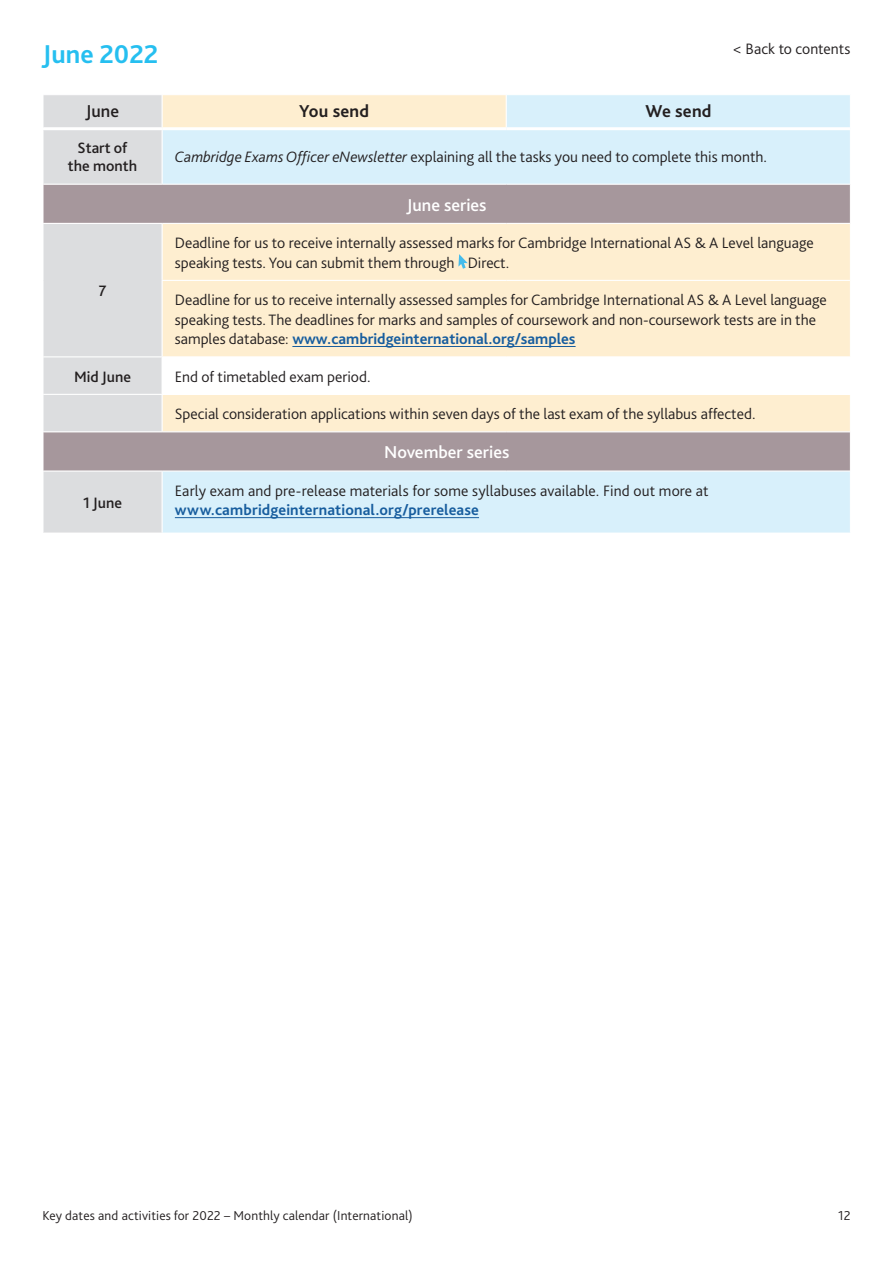
<style>
.page{position:relative;width:893px;height:1263px;background:#fff}
.page>*{position:absolute;margin:0;border:0;box-sizing:border-box;transform-origin:0 0}
.Monthly_diary_headin{font:700 27px "Bliss Pro";color:#26bff0}
.Monthly_diary_headin-2{font:500 18px "Bliss Pro";color:#fff}
.Monthly_diary_send_r{font:700 18px "Bliss Pro";letter-spacing:.01em;color:#231f20}
.Monthly_diary_header{font:500 18px "Bliss Pro";color:#231f20}
.Monthly_diary_body_t{font:300 15.75px/19.5px "Bliss Pro";color:#231f20}
.Dates{font:500 15.75px/18px "Bliss Pro";color:#231f20;text-align:center}
.t1{font:300 13.5px "Bliss Pro";letter-spacing:.01em;color:#231f20}
.s1{font-style:italic}
.s2{font-weight:700;color:#175d9e}
</style>
<div class="page">
<div style="left:44px;top:95px;width:118px;height:89px;background:#dcdddf"></div>
<svg style="left:163px;top:95px;width:687px;height:437px;background:#dceff6"></svg>
<svg style="left:44px;top:185px;width:806px;height:285px;background:#e0d1bf"></svg>
<svg style="left:44px;top:224px;width:118px;height:308px;background:#d5d4d6"></svg>
<div style="left:162px;top:357px;width:688px;height:37px;background:#fff"></div>
<hr style="left:506px;top:95px;width:1px;height:32px;background:#fff">
<hr style="left:162px;top:184px;width:344px;height:1px;background:#fff">
<hr style="left:506px;top:184px;width:344px;height:1px;background:#fff">
<hr style="left:43px;top:223px;width:119px;height:1px;background:#fff">
<hr style="left:162px;top:223px;width:344px;height:1px;background:#fff">
<hr style="left:162px;top:224px;width:1px;height:56px;background:#fff">
<hr style="left:506px;top:223px;width:344px;height:1px;background:#fff">
<hr style="left:162px;top:280px;width:344px;height:1px;background:#fff">
<hr style="left:162px;top:281px;width:1px;height:75px;background:#fff">
<hr style="left:506px;top:280px;width:344px;height:1px;background:#fff">
<hr style="left:43px;top:356px;width:119px;height:1px;background:#fff">
<hr style="left:162px;top:356px;width:344px;height:1px;background:#fff">
<hr style="left:506px;top:356px;width:344px;height:1px;background:#fff">
<hr style="left:43px;top:394px;width:119px;height:1px;background:#fff">
<hr style="left:162px;top:394px;width:344px;height:1px;background:#fff">
<hr style="left:162px;top:395px;width:1px;height:36px;background:#fff">
<hr style="left:506px;top:394px;width:344px;height:1px;background:#fff">
<hr style="left:43px;top:431px;width:119px;height:1px;background:#fff">
<hr style="left:162px;top:431px;width:344px;height:1px;background:#fff">
<hr style="left:506px;top:431px;width:344px;height:1px;background:#fff">
<hr style="left:43px;top:470px;width:119px;height:2px;background:#fff">
<hr style="left:162px;top:470px;width:344px;height:2px;background:#fff">
<hr style="left:506px;top:470px;width:344px;height:2px;background:#fff">
<hr style="left:43px;top:127px;width:119px;height:3px;background:#fff">
<hr style="left:162px;top:127px;width:344px;height:3px;background:#fff">
<hr style="left:506px;top:127px;width:344px;height:3px;background:#fff">
<svg style="left:458px;top:254px;width:10px;height:15px"></svg>
<hr style="left:292px;top:346px;width:284px;height:1px;background:#175d9e">
<hr style="left:175px;top:517px;width:304px;height:1px;background:#175d9e">
<p class="Monthly_diary_body_t" style="left:733px;top:39px;width:119px">&lt; Back to contents</p>
<p class="Monthly_diary_headin" style="left:43px;top:37px;width:117px">June 2022</p>
<p class="Monthly_diary_header" style="left:86px;top:99px;width:35px">June</p>
<p class="Monthly_diary_send_r" style="left:299px;top:99px;width:71px">You send</p>
<p class="Monthly_diary_send_r" style="left:645px;top:99px;width:68px">We send</p>
<p class="Dates" style="left:68px;top:139px;width:71px">Start of the month</p>
<p class="Monthly_diary_body_t" style="left:175px;top:147px;width:594px"><span class="s1">Cambridge Exams Officer eNewsletter</span> explaining all the tasks you need to complete this month.</p>
<p class="Monthly_diary_headin-2" style="left:407px;top:193px;width:81px">June series</p>
<p class="Dates" style="left:99px;top:282px;width:9px">7</p>
<p class="Monthly_diary_body_t" style="left:175px;top:233px;width:640px">Deadline for us to receive internally assessed marks for Cambridge International AS &amp; A Level language speaking tests. You can submit them through Direct.</p>
<p class="Monthly_diary_body_t" style="left:175px;top:290px;width:653px">Deadline for us to receive internally assessed samples for Cambridge International AS &amp; A Level language speaking tests. The deadlines for marks and samples of coursework and non-coursework tests are in the samples database: <span class="s2">www.cambridgeinternational.org/samples</span></p>
<p class="Dates" style="left:74px;top:367px;width:58px">Mid June</p>
<p class="Monthly_diary_body_t" style="left:175px;top:367px;width:197px">End of timetabled exam period.</p>
<p class="Monthly_diary_body_t" style="left:175px;top:404px;width:582px">Special consideration applications within seven days of the last exam of the syllabus affected.</p>
<p class="Monthly_diary_headin-2" style="left:384px;top:441px;width:127px">November series</p>
<p class="Dates" style="left:83px;top:493px;width:41px">1 June</p>
<p class="Monthly_diary_body_t" style="left:175px;top:481px;width:535px">Early exam and pre-release materials for some syllabuses available. Find out more at <span class="s2">www.cambridgeinternational.org/prerelease</span></p>
<p class="t1" style="left:43px;top:1207px;width:372px">Key dates and activities for 2022 – Monthly calendar (International)</p>
<p class="t1" style="left:838px;top:1207px;width:14px">12</p>
</div>
